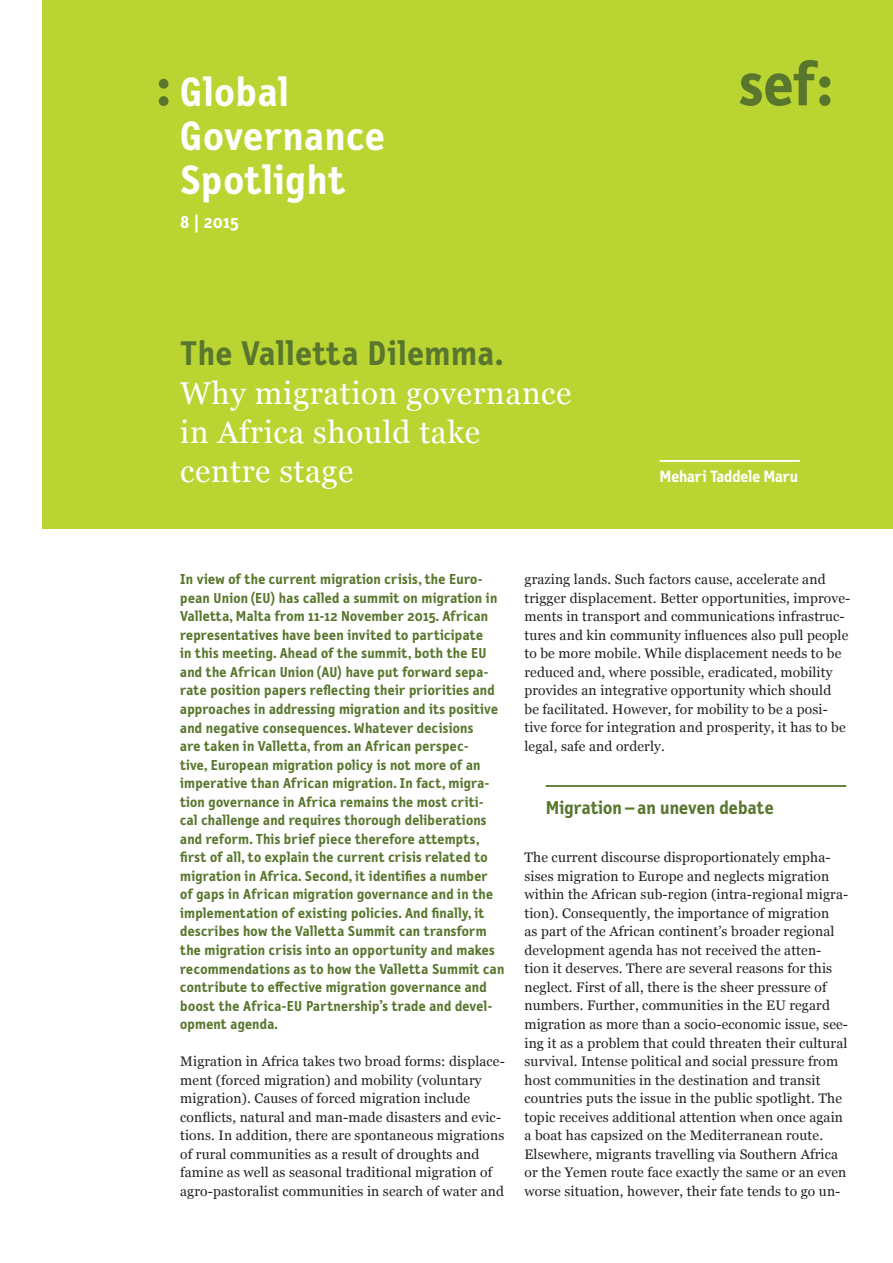
<style>
.page{position:relative;width:893px;height:1263px;background:#fff}
.page>*{position:absolute;margin:0;border:0;box-sizing:border-box;transform-origin:0 0}
.t1{font:700 57.75px "Letter Gothic Text OT";color:#58762d}
.t2{font:700 41.25px/44.2px "Letter Gothic Text OT";letter-spacing:.02em;color:#fff}
.t3{font:700 34.5px "Letter Gothic Text OT";letter-spacing:.02em;color:#58762d}
.t4{font:31.5px/39px "Georgia";letter-spacing:.02em;color:#fff}
.t5{font:700 18.75px "Letter Gothic Text OT";letter-spacing:.005em;color:#58762d}
.t6{font:700 18px "Letter Gothic Text OT";color:#fff}
.t7{font:700 16.5px "Letter Gothic Text OT";letter-spacing:-.01em;color:#fff}
.t8{font:700 14.55px/18.6px "Letter Gothic Text OT";letter-spacing:.015em;color:#58762d}
.t9{font:13.8px/18.6px "Georgia";letter-spacing:.01em;color:#231f20}
</style>
<div class="page">
<div style="left:43px;top:0;width:850px;height:529px;background:#bad432"></div>
<svg style="left:740px;top:60px;width:90px;height:46px"></svg>
<hr style="left:546px;top:785px;width:300px;height:2px;background:#58762d">
<hr style="left:660px;top:460px;width:140px;height:2px;background:#fff">
<h1 class="t1" style="left:156px;top:51px;width:18px">:</h1>
<h2 class="t2" style="left:180px;top:70px;width:206px">Global<br>Governance<br>Spotlight</h2>
<h3 class="t6" style="left:180px;top:211px;width:60px">8 | 2015</h3>
<h3 class="t3" style="left:180px;top:333px;width:325px">The Valletta Dilemma.</h3>
<h3 class="t4" style="left:180px;top:375px;width:393px">Why migration governance in Africa should take centre stage</h3>
<p class="t7" style="left:660px;top:467px;width:140px">Mehari Taddele Maru</p>
<p class="t8" style="left:180px;top:570px;width:326px">In view of the current migration crisis, the Euro&shy;pean Union (EU) has called a summit on migration in Valletta, Malta from 11-12 November 2015. African representatives have been invited to participate<br>in this meeting. Ahead of the summit, both the EU and the African Union (AU) have put forward sepa&shy;rate position papers reflecting their priorities and approaches in addressing migration and its positive and negative consequences. Whatever decisions<br>are taken in Valletta, from an African perspec-<br>tive, European migration policy is not more of an imperative than African migration. In fact, migra&shy;tion governance in Africa remains the most criti&shy;cal challenge and requires thorough deliberations and reform. This brief piece therefore attempts, first of all, to explain the current crisis related to migration in Africa. Second, it identifies a number<br>of gaps in African migration governance and in the implementation of existing policies. And finally, it describes how the Valletta Summit can transform the migration crisis into an opportunity and makes recommendations as to how the Valletta Summit can contribute to effective migration governance and boost the Africa-EU Partnership’s trade and devel&shy;opment agenda.</p>
<p class="t9" style="left:180px;top:1052px;width:326px">Migration in Africa takes two broad forms: displace&shy;ment (forced migration) and mobility (voluntary migration). Causes of forced migration include conflicts, natural and man-made disasters and evic&shy;tions. In addition, there are spontaneous migrations of rural communities as a result of droughts and famine as well as seasonal traditional migration of agro-pastoralist communities in search of water and</p>
<p class="t9" style="left:524px;top:570px;width:327px">grazing lands. Such factors cause, accelerate and trigger displacement. Better opportunities, improve&shy;ments in transport and communications infrastruc&shy;tures and kin community influences also pull people to be more mobile. While displacement needs to be reduced and, where possible, eradicated, mobility provides an integrative opportunity which should<br>be facilitated. However, for mobility to be a posi&shy;tive force for integration and prosperity, it has to be legal, safe and orderly.</p>
<h3 class="t5" style="left:546px;top:796px;width:230px">Migration – an uneven debate</h3>
<p class="t9" style="left:524px;top:848px;width:325px">The current discourse disproportionately empha&shy;sises migration to Europe and neglects migration within the African sub-region (intra-regional migra&shy;tion). Consequently, the importance of migration<br>as part of the African continent’s broader regional development agenda has not received the atten&shy;tion it deserves. There are several reasons for this neglect. First of all, there is the sheer pressure of numbers. Further, communities in the EU regard migration as more than a socio-economic issue, see&shy;ing it as a problem that could threaten their cultural survival. Intense political and social pressure from host communities in the destination and transit countries puts the issue in the public spotlight. The topic receives additional attention when once again a boat has capsized on the Mediterranean route.<br>Elsewhere, migrants travelling via Southern Africa or the Yemen route face exactly the same or an even worse situation, however, their fate tends to go un-</p>
</div>
